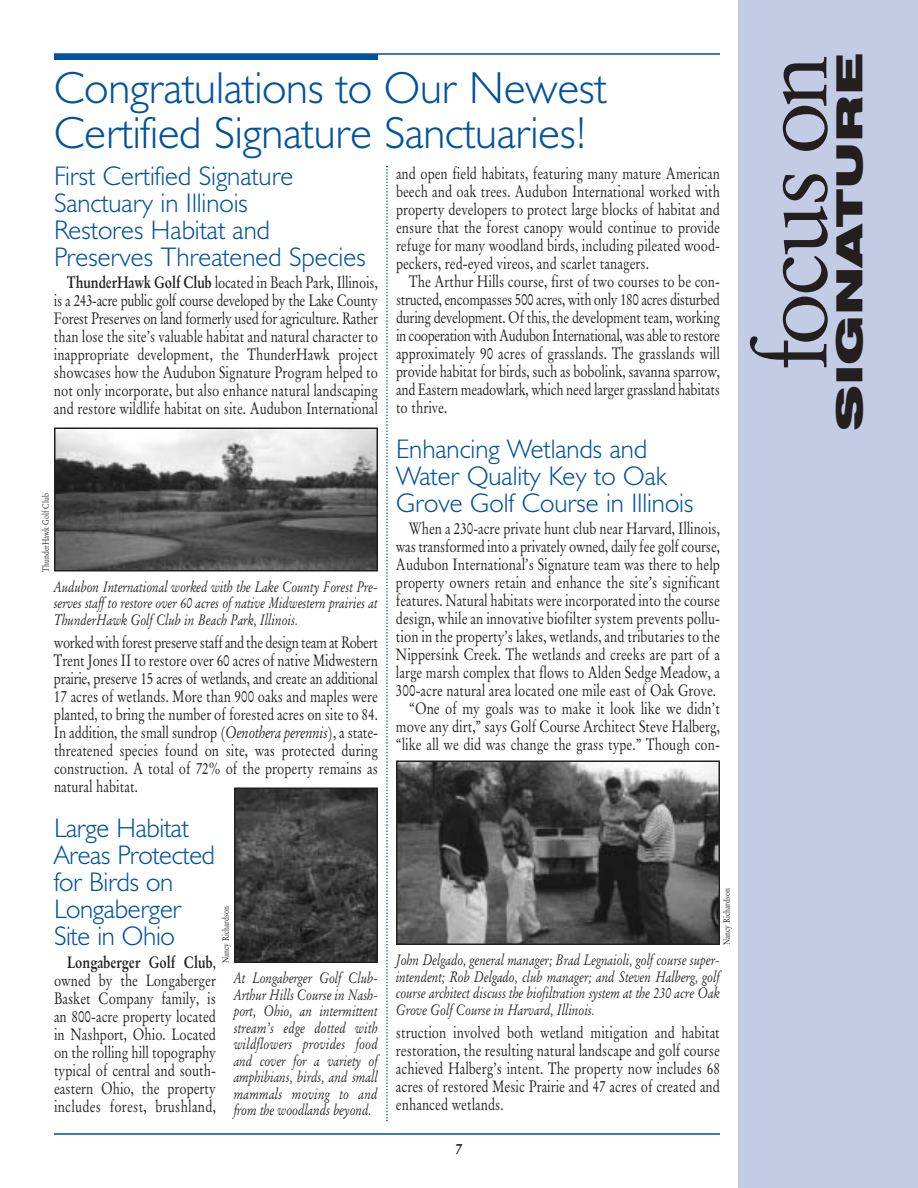
<style>
.page{position:relative;width:918px;height:1188px;background:#fff}
.page>*{position:absolute;margin:0;border:0;box-sizing:border-box;transform-origin:0 0}
.t1{font:99px "Garamand Classic";letter-spacing:-.05em;color:#231f1f}
.t2{font:300 45px/45px "Humanist 521 BT";color:#00529f}
.t3{font:900 expanded 36px "Swiss 721 BT";color:#231f1f;scale:1.3 1}
.t4{font:300 27px/27px "Humanist 521 BT";color:#00529f}
.t5{font:16.5px/18px "Garamand Classic";color:#231f1f;text-align:justify;scale:.8 1}
.t6{font:italic 15px/16.5px "Garamand Classic";color:#231f1f;text-align:justify;scale:.8 1}
.t7{font:700 15px "Garamand Classic";color:#231f1f}
.t8{font:9px "Garamand Classic";color:#231f1f;scale:.8 1}
.s1{font-weight:700}
.s2{font-style:italic}
</style>
<div class="page">
<div style="left:738px;top:0;width:180px;height:1188px;background:#c4cbe5"></div>
<hr style="left:54px;top:53px;width:666px;height:2px;background:#00529f">
<div style="left:54px;top:54px;width:324px;height:6px;background:#00529f"></div>
<hr style="left:54px;top:1133px;width:666px;height:2px;background:#00529f">
<img style="left:57px;top:431px;width:318px;height:138px">
<div style="left:54px;top:428px;width:324px;height:144px;border:2px solid #231f1f"></div>
<img style="left:237px;top:791px;width:138px;height:169px">
<div style="left:234px;top:788px;width:144px;height:175px;border:2px solid #231f1f"></div>
<img style="left:399px;top:763px;width:318px;height:179px">
<div style="left:396px;top:760px;width:324px;height:185px;border:2px solid #231f1f"></div>
<svg style="left:386px;top:166px;width:2px;height:955px"></svg>
<h2 class="t2" style="left:54px;top:69px;width:554px">Congratulations to Our Newest<br>Certified Signature Sanctuaries!</h2>
<h3 class="t4" style="left:54px;top:165px;width:313px">First Certified Signature<br>Sanctuary in Illinois<br>Restores Habitat and<br>Preserves Threatened Species</h3>
<p class="t5" style="left:54px;top:276px;width:407px;text-indent:13px"><span class="s1">ThunderHawk Golf Club</span> located in Beach Park, Illinois, is a 243-acre public golf course developed by the Lake County Forest Preserves on land formerly used for agriculture. Rather than lose the site’s valuable habitat and natural character to inappropriate development, the ThunderHawk project showcases how the Audubon Signature Program helped to not only incorporate, but also enhance natural landscaping and restore wildlife habitat on site. Audubon International</p>
<p class="t5" style="left:396px;top:167px;width:407px">and open field habitats, featuring many mature American beech and oak trees. Audubon International worked with property developers to protect large blocks of habitat and ensure that the forest canopy would continue to provide refuge for many woodland birds, including pileated wood&shy;peckers, red-eyed vireos, and scarlet tanagers.</p>
<p class="t5" style="left:396px;top:275px;width:407px;text-indent:13px">The Arthur Hills course, first of two courses to be con&shy;structed, encompasses 500 acres, with only 180 acres disturbed during development. Of this, the development team, working in cooperation with Audubon International, was able to restore approximately 90 acres of grasslands. The grasslands will provide habitat for birds, such as bobolink, savanna sparrow, and Eastern meadowlark, which need larger grassland habitats to thrive.</p>
<h3 class="t4" style="left:396px;top:438px;width:299px">Enhancing Wetlands and<br>Water Quality Key to Oak<br>Grove Golf Course in Illinois</h3>
<p class="t5" style="left:396px;top:522px;width:407px;text-align:right">When a 230-acre private hunt club near Harvard, Illinois, was transformed into a privately owned, daily fee golf course, Audubon International’s Signature team was there to help property owners retain and enhance the site’s significant features. Natural habitats were incorporated into the course design, while an innovative biofilter system prevents pollu&shy;tion in the property’s lakes, wetlands, and tributaries to the Nippersink Creek. The wetlands and creeks are part of a large marsh complex that flows to Alden Sedge Meadow, a 300-acre natural area located one mile east of Oak Grove. “One of my goals was to make it look like we didn’t move any dirt,” says Golf Course Architect Steve Halberg, “like all we did was change the grass type.” Though con-</p>
<p class="t8" style="left:42px;top:572px;width:99px;rotate:-90deg">ThunderHawk Golf Club</p>
<p class="t6" style="left:54px;top:580px;width:406px">Audubon International worked with the Lake County Forest Pre&shy;serves staff to restore over 60 acres of native Midwestern prairies at ThunderHawk Golf Club in Beach Park, Illinois.</p>
<p class="t5" style="left:54px;top:636px;width:407px">worked with forest preserve staff and the design team at Robert Trent Jones II to restore over 60 acres of native Midwestern prairie, preserve 15 acres of wetlands, and create an additional 17 acres of wetlands. More than 900 oaks and maples were planted, to bring the number of forested acres on site to 84.<br>In addition, the small sundrop (<span class="s2">Oenothera perennis</span>), a state&shy;threatened species found on site, was protected during construction. A total of 72% of the property remains as natural habitat.</p>
<h3 class="t4" style="left:54px;top:817px;width:163px">Large Habitat<br>Areas Protected for Birds on<br>Longaberger<br>Site in Ohio</h3>
<p class="t5" style="left:54px;top:956px;width:204px;text-indent:13px"><span class="s1">Longaberger Golf Club</span>, owned by the Longaberger Basket Company family, is an 800-acre property located in Nashport, Ohio. Located on the rolling hill topography typical of central and south&shy;eastern Ohio, the property includes forest, brushland,</p>
<p class="t8" style="left:723px;top:945px;width:72px;rotate:-90deg">Nancy Richardson</p>
<p class="t8" style="left:222px;top:963px;width:72px;rotate:-90deg">Nancy Richardson</p>
<p class="t6" style="left:396px;top:953px;width:407px">John Delgado, general manager; Brad Legnaioli, golf course super&shy;intendent; Rob Delgado, club manager; and Steven Halberg, golf course architect discuss the biofiltration system at the 230 acre Oak Grove Golf Course in Harvard, Illinois.</p>
<p class="t6" style="left:234px;top:971px;width:182px">At Longaberger Golf Club-Arthur Hills Course in Nash&shy;port, Ohio, an intermittent stream’s edge dotted with wildflowers provides food and cover for a variety of amphibians, birds, and small mammals moving to and from the woodlands beyond.</p>
<p class="t5" style="left:396px;top:1026px;width:407px">struction involved both wetland mitigation and habitat restoration, the resulting natural landscape and golf course achieved Halberg’s intent. The property now includes 68 acres of restored Mesic Prairie and 47 acres of created and enhanced wetlands.</p>
<p class="t7" style="left:455px;top:1143px;width:9px">7</p>
<h1 class="t1" style="left:756px;top:372px;width:319px;rotate:-90deg">focus on</h1>
<h3 class="t3" style="left:837px;top:431px;width:291px;rotate:-90deg">SIGNATURE</h3>
</div>
